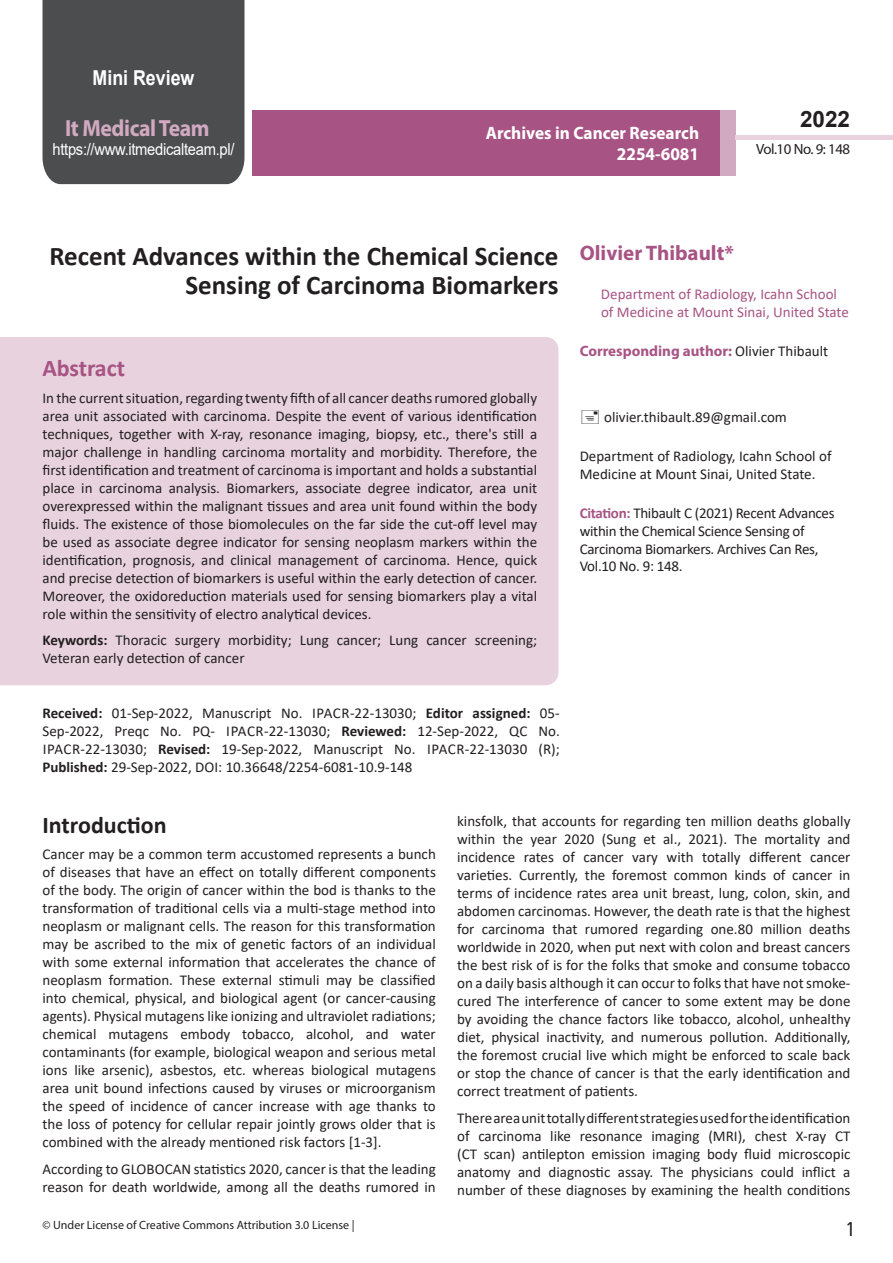
<style>
.page{position:relative;width:893px;height:1263px;background:#fff}
.page>*{position:absolute;margin:0;border:0;box-sizing:border-box;transform-origin:0 0}
.t1{font:700 27px/29.7px "Calibri";color:#231f20;text-align:right}
.t2{font:25.5px "Tunga";color:#231f20}
.side-heading{font:700 24px "Calibri";color:#231f20}
.t3{font:700 24px "Calibri";letter-spacing:-.005em;color:#a75484}
.t4{font:700 23.4px "Myriad Pro";letter-spacing:-.02em;color:#d1a9c1;scale:.93 1}
.t5{font:700 22.5px "Arial";color:#231f20}
.endnote_text{font:700 21px "Myriad Pro";color:#a75484}
.t6{font:700 20.55px "Arial";color:#fff;scale:.87 1}
.t7{font:700 18px/21.6px "Myriad Pro";color:#fff;text-align:right;scale:.96 1}
.t8{font:16.5px "Arial";letter-spacing:-.02em;color:#fff;scale:.89 1}
.body_text{font:15px/18px "Calibri";color:#231f20;text-align:justify}
.No_Spacing{font:15px/18px "Calibri";color:#231f20;text-align:justify}
.endnote_text-2{font:15px/18px "Calibri";letter-spacing:-.02em;color:#231f20}
.endnote_text-3{font:15px/18px "Calibri";color:#231f20}
.endnote_text-4{font:15px/18px "Calibri";color:#a75484}
.endnote_text-5{font:700 15px "Myriad Pro";color:#a75484}
.t9{font:14.85px "Myriad Pro";letter-spacing:-.03em;color:#231f20}
.t10{font:12px "Myriad Pro";color:#231f20}
.s1{font-family:"Calibri";font-weight:400;color:#231f20}
.s2{font-weight:700}
.s3{font-weight:700;color:#a75484}
</style>
<div class="page">
<div style="left:252px;top:110px;width:469px;height:66px;background:#a75484"></div>
<div style="left:720px;top:110px;width:16px;height:66px;background:#d1a9c1"></div>
<div style="left:736px;top:135px;width:157px;height:5px;background:#e7d2de"></div>
<div style="left:43px;top:0;width:201px;height:184px;background:#4c4d4f"></div>
<div style="left:0;top:337px;width:558px;height:348px;background:#e7d2de"></div>
<h3 class="t6" style="left:93px;top:64px;width:119px">Mini Review</h3>
<h3 class="t4" style="left:65px;top:113px;width:157px">It Medical Team</h3>
<p class="t8" style="left:52px;top:138px;width:206px">https://www.itmedicalteam.pl/</p>
<p class="t7" style="left:486px;top:121px;width:224px">Archives in Cancer Research<br>2254-6081</p>
<h3 class="t5" style="left:800px;top:104px;width:52px">2022</h3>
<p class="t9" style="left:756px;top:140px;width:96px">Vol.10 No. 9: 148</p>
<p class="t1" style="left:49px;top:241px;width:511px">Recent Advances within the Chemical Science<br>Sensing of Carcinoma Biomarkers</p>
<p class="endnote_text" style="left:580px;top:239px;width:156px">Olivier Thibault*</p>
<p class="endnote_text-4" style="left:601px;top:285px;width:249px">Department of Radiology, Icahn School of Medicine at Mount Sinai, United State</p>
<p class="endnote_text-5" style="left:580px;top:341px;width:250px">Corresponding author: <span class="s1">Olivier Thibault</span></p>
<p class="t3" style="left:43px;top:351px;width:84px">Abstract</p>
<p class="body_text" style="left:43px;top:388px;width:496px">In the current situation, regarding twenty fifth of all cancer deaths rumored globally area unit associated with carcinoma. Despite the event of various identification techniques, together with X-ray, resonance imaging, biopsy, etc., there's still a major challenge in handling carcinoma mortality and morbidity. Therefore, the first identification and treatment of carcinoma is important and holds a substantial place in carcinoma analysis. Biomarkers, associate degree indicator, area unit overexpressed within the malignant tissues and area unit found within the body fluids. The existence of those biomolecules on the far side the cut-off level may be used as associate degree indicator for sensing neoplasm markers within the identification, prognosis, and clinical management of carcinoma. Hence, quick and precise detection of biomarkers is useful within the early detection of cancer.<br>Moreover, the oxidoreduction materials used for sensing biomarkers play a vital role within the sensitivity of electro analytical devices.</p>
<p class="body_text" style="left:43px;top:631px;width:496px"><span class="s2">Keywords:</span> Thoracic surgery morbidity; Lung cancer; Lung cancer screening;<br>Veteran early detection of cancer</p>
<p class="endnote_text-3" style="left:604px;top:407px;width:184px">olivier.thibault.89@gmail.com</p>
<p class="endnote_text-3" style="left:580px;top:447px;width:253px">Department of Radiology, Icahn School of<br>Medicine at Mount Sinai, United State.</p>
<p class="endnote_text-2" style="left:580px;top:504px;width:256px"><span class="s3">Citation:</span> Thibault C (2021) Recent Advances within the Chemical Science Sensing of<br>Carcinoma Biomarkers. Archives Can Res,</p>
<p class="endnote_text-2" style="left:580px;top:556px;width:104px">Vol.10 No. 9: 148.</p>
<p class="No_Spacing" style="left:43px;top:703px;width:519px"><span class="s2">Received:</span> 01-Sep-2022, Manuscript No. IPACR-22-13030; <span class="s2">Editor assigned:</span> 05- Sep-2022, Preqc No. PQ- IPACR-22-13030; <span class="s2">Reviewed:</span> 12-Sep-2022, QC No.<br>IPACR-22-13030; <span class="s2">Revised:</span> 19-Sep-2022, Manuscript No. IPACR-22-13030 (R); <span class="s2">Published:</span> 29-Sep-2022, DOI: 10.36648/2254-6081-10.9-148</p>
<p class="side-heading" style="left:43px;top:808px;width:126px">Introduction</p>
<p class="body_text" style="left:43px;top:845px;width:395px">Cancer may be a common term accustomed represents a bunch of diseases that have an effect on totally different components of the body. The origin of cancer within the bod is thanks to the transformation of traditional cells via a multi-stage method into neoplasm or malignant cells. The reason for this transformation may be ascribed to the mix of genetic factors of an individual with some external information that accelerates the chance of neoplasm formation. These external stimuli may be classified into chemical, physical, and biological agent (or cancer-causing agents). Physical mutagens like ionizing and ultraviolet radiations; chemical mutagens embody tobacco, alcohol, and water contaminants (for example, biological weapon and serious metal ions like arsenic), asbestos, etc. whereas biological mutagens area unit bound infections caused by viruses or microorganism the speed of incidence of cancer increase with age thanks to the loss of potency for cellular repair jointly grows older that is combined with the already mentioned risk factors [1-3].</p>
<p class="body_text" style="left:43px;top:1159px;width:395px">According to GLOBOCAN statistics 2020, cancer is that the leading reason for death worldwide, among all the deaths rumored in</p>
<p class="t10" style="left:43px;top:1218px;width:314px">© Under License of Creative Commons Attribution 3.0 License |</p>
<p class="body_text" style="left:457px;top:812px;width:395px">kinsfolk, that accounts for regarding ten million deaths globally within the year 2020 (Sung et al., 2021). The mortality and incidence rates of cancer vary with totally different cancer varieties. Currently, the foremost common kinds of cancer in terms of incidence rates area unit breast, lung, colon, skin, and abdomen carcinomas. However, the death rate is that the highest for carcinoma that rumored regarding one.80 million deaths worldwide in 2020, when put next with colon and breast cancers the best risk of is for the folks that smoke and consume tobacco on a daily basis although it can occur to folks that have not smoke&shy;cured The interference of cancer to some extent may be done by avoiding the chance factors like tobacco, alcohol, unhealthy diet, physical inactivity, and numerous pollution. Additionally, the foremost crucial live which might be enforced to scale back or stop the chance of cancer is that the early identification and correct treatment of patients.</p>
<p class="body_text" style="left:457px;top:1108px;width:395px">There area unit totally different strategies used for the identification of carcinoma like resonance imaging (MRI), chest X-ray CT (CT scan) antilepton emission imaging body fluid microscopic anatomy and diagnostic assay. The physicians could inflict a number of these diagnoses by examining the health conditions</p>
<h2 class="t2" style="left:847px;top:1212px;width:9px">1</h2>
</div>
